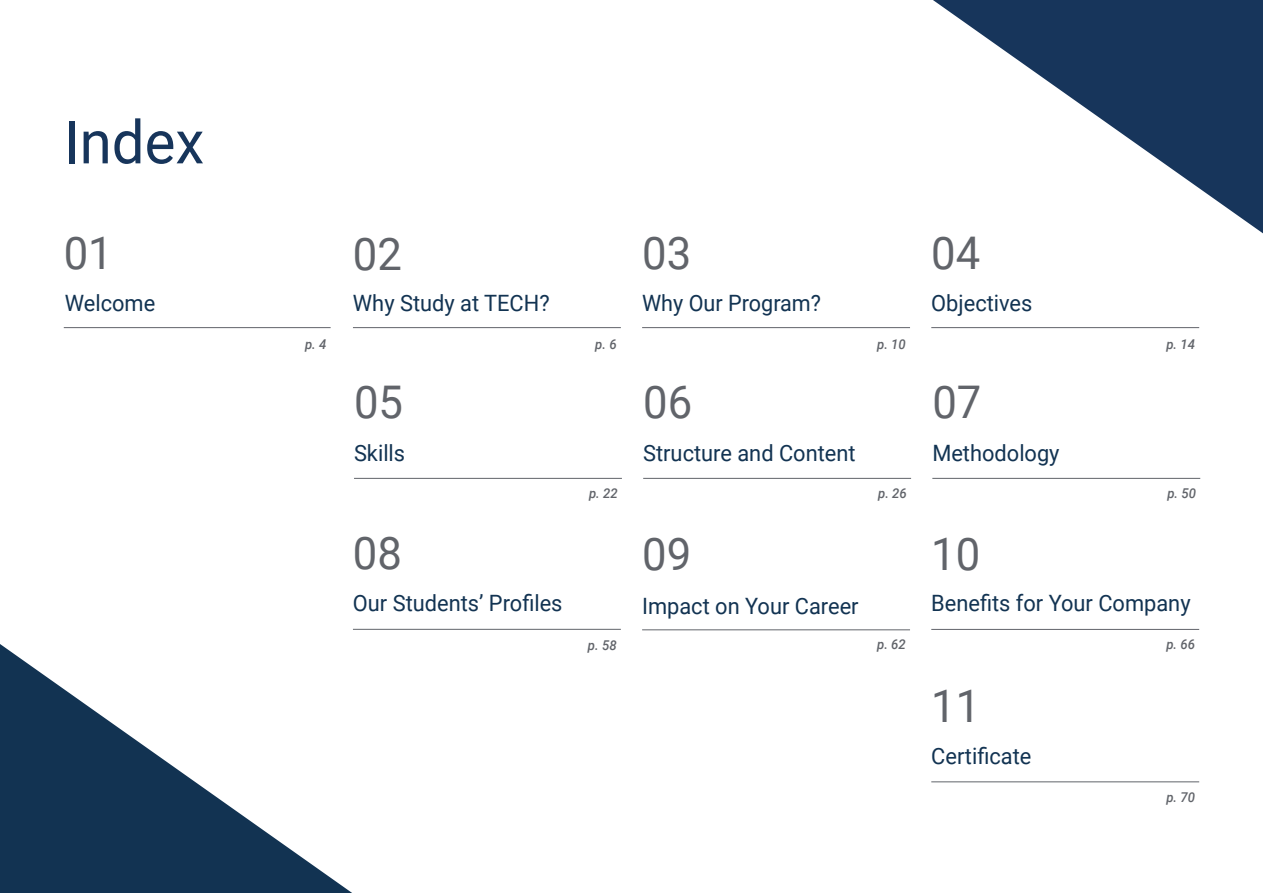
<style>
.page{position:relative;width:1263px;height:893px;background:#fff}
.page>*{position:absolute;margin:0;border:0;box-sizing:border-box;transform-origin:0 0}
.t1{font:60px "Roboto";color:#17355b}
.t2{font:45px "Roboto";color:#61646a}
.t3{font:22.5px "Roboto";color:#123352}
.t4{font:22.5px "Roboto";color:#123352;scale:.96 1}
.t5{font:italic 500 13.5px "Roboto";color:#61646a}
</style>
<div class="page">
<svg style="left:933px;top:0;width:330px;height:233px"></svg>
<svg style="left:0;top:644px;width:352px;height:249px"></svg>
<hr style="left:64px;top:327px;width:267px;height:1px;background:#61646a">
<hr style="left:354px;top:478px;width:268px;height:1px;background:#61646a">
<hr style="left:353px;top:629px;width:268px;height:1px;background:#61646a">
<hr style="left:353px;top:327px;width:268px;height:1px;background:#61646a">
<hr style="left:643px;top:478px;width:268px;height:1px;background:#61646a">
<hr style="left:642px;top:629px;width:268px;height:1px;background:#61646a">
<hr style="left:931px;top:629px;width:268px;height:1px;background:#61646a">
<hr style="left:931px;top:781px;width:268px;height:1px;background:#61646a">
<hr style="left:642px;top:327px;width:268px;height:1px;background:#61646a">
<hr style="left:932px;top:478px;width:268px;height:1px;background:#61646a">
<hr style="left:931px;top:327px;width:268px;height:1px;background:#61646a">
<h1 class="t1" style="left:64px;top:100px;width:142px">Index</h1>
<h2 class="t2" style="left:64px;top:221px;width:51px">01</h2>
<p class="t3" style="left:65px;top:287px;width:92px">Welcome</p>
<p class="t5" style="left:305px;top:334px;width:23px">p. 4</p>
<h2 class="t2" style="left:353px;top:222px;width:51px">02</h2>
<h2 class="t2" style="left:642px;top:221px;width:51px">03</h2>
<h2 class="t2" style="left:931px;top:221px;width:51px">04</h2>
<p class="t3" style="left:353px;top:287px;width:198px">Why Study at TECH?</p>
<p class="t4" style="left:642px;top:287px;width:188px">Why Our Program?</p>
<p class="t3" style="left:931px;top:287px;width:103px">Objectives</p>
<p class="t5" style="left:595px;top:334px;width:23px">p. 6</p>
<p class="t5" style="left:877px;top:334px;width:30px">p. 10</p>
<p class="t5" style="left:1166px;top:334px;width:30px">p. 14</p>
<h2 class="t2" style="left:354px;top:371px;width:51px">05</h2>
<h2 class="t2" style="left:643px;top:371px;width:51px">06</h2>
<h2 class="t2" style="left:932px;top:371px;width:51px">07</h2>
<p class="t3" style="left:354px;top:437px;width:53px">Skills</p>
<p class="t3" style="left:643px;top:437px;width:214px">Structure and Content</p>
<p class="t3" style="left:932px;top:437px;width:129px">Methodology</p>
<p class="t5" style="left:589px;top:484px;width:30px">p. 22</p>
<p class="t5" style="left:878px;top:484px;width:30px">p. 26</p>
<p class="t5" style="left:1167px;top:484px;width:30px">p. 50</p>
<h2 class="t2" style="left:353px;top:522px;width:51px">08</h2>
<h2 class="t2" style="left:642px;top:522px;width:51px">09</h2>
<h2 class="t2" style="left:931px;top:522px;width:51px">10</h2>
<p class="t3" style="left:353px;top:587px;width:211px">Our Students’ Profiles</p>
<p class="t3" style="left:931px;top:588px;width:261px">Benefits for Your Company</p>
<p class="t3" style="left:642px;top:590px;width:218px">Impact on Your Career</p>
<p class="t5" style="left:588px;top:636px;width:30px">p. 58</p>
<p class="t5" style="left:877px;top:635px;width:30px">p. 62</p>
<p class="t5" style="left:1166px;top:635px;width:30px">p. 66</p>
<h2 class="t2" style="left:931px;top:675px;width:51px">11</h2>
<p class="t3" style="left:931px;top:740px;width:102px">Certificate</p>
<p class="t5" style="left:1166px;top:788px;width:30px">p. 70</p>
</div>
